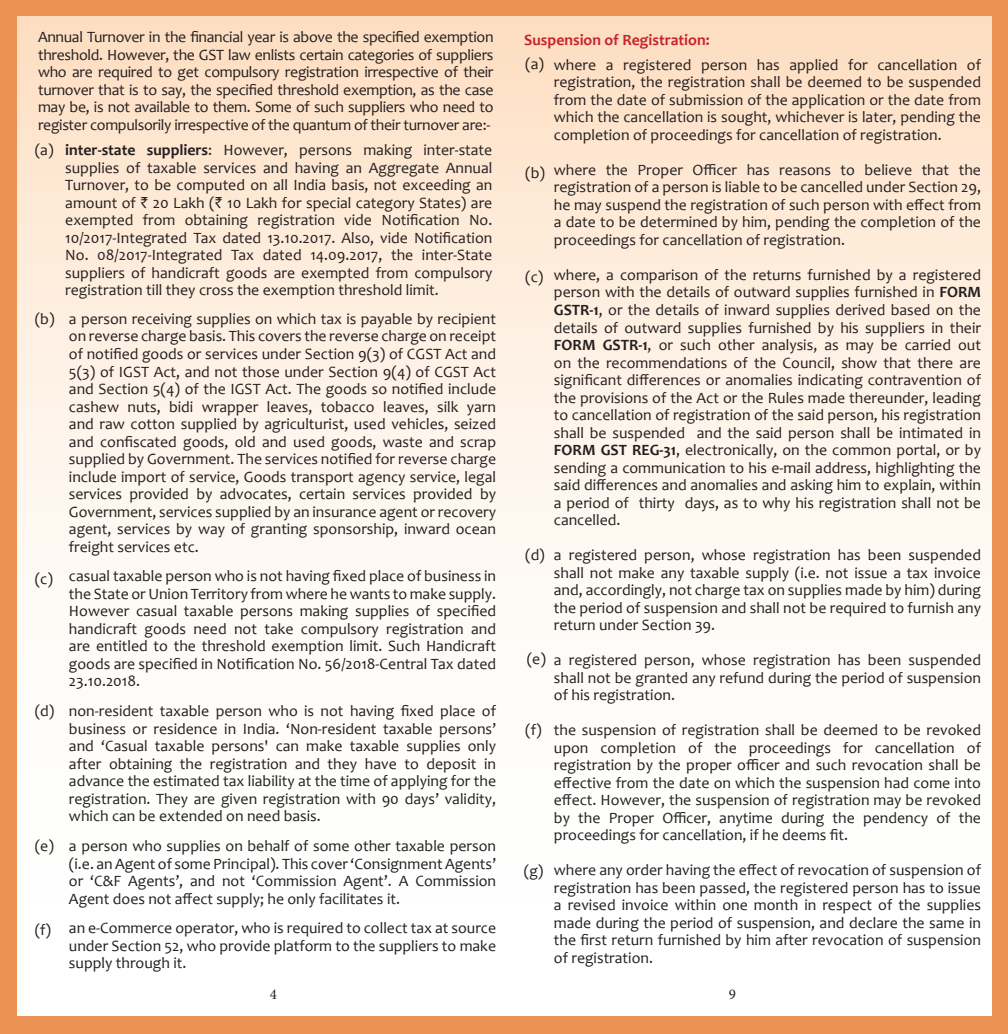
<style>
.page{position:relative;width:1008px;height:1034px;background:#fff}
.page>*{position:absolute;margin:0;border:0;box-sizing:border-box;transform-origin:0 0}
.t1{font:15.75px/17.5px "Candara";color:#231f20;text-align:justify}
.t2{font:700 15.75px "Candara";color:#c8242b}
.t3{font:14.88px "Minion Pro";color:#231f20}
.s1{font-weight:700}
.s2{font-family:"Rupee"}
</style>
<div class="page">
<div style="left:0;top:0;width:1007px;height:1032px;background:linear-gradient(to bottom,#fde2c9,#fff)"></div>
<div style="left:0;top:0;width:1008px;height:15px;background:#ec9252"></div>
<div style="left:0;top:1016px;width:1008px;height:17px;background:#ec9252"></div>
<div style="left:993px;top:0;width:15px;height:1033px;background:#ec9252"></div>
<div style="left:0;top:0;width:16px;height:1033px;background:#ec9252"></div>
<p class="t1" style="left:38px;top:28px;width:457px">Annual Turnover in the financial year is above the specified exemption threshold. However, the GST law enlists certain categories of suppliers who are required to get compulsory registration irrespective of their turnover that is to say, the specified threshold exemption, as the case may be, is not available to them. Some of such suppliers who need to register compulsorily irrespective of the quantum of their turnover are:-</p>
<p class="t1" style="left:65px;top:141px;width:429px"><span class="s1">inter-state suppliers</span>: However, persons making inter-state supplies of taxable services and having an Aggregate Annual Turnover, to be computed on all India basis, not exceeding an amount of <span class="s2">`</span> 20 Lakh (<span class="s2">`</span> 10 Lakh for special category States) are exempted from obtaining registration vide Notification No.<br>10/2017-Integrated Tax dated 13.10.2017. Also, vide Notification No. 08/2017-Integrated Tax dated 14.09.2017, the inter-State suppliers of handicraft goods are exempted from compulsory registration till they cross the exemption threshold limit.</p>
<p class="t1" style="left:69px;top:310px;width:429px">a person receiving supplies on which tax is payable by recipient on reverse charge basis. This covers the reverse charge on receipt of notified goods or services under Section 9(3) of CGST Act and 5(3) of IGST Act, and not those under Section 9(4) of CGST Act and Section 5(4) of the IGST Act. The goods so notified include cashew nuts, bidi wrapper leaves, tobacco leaves, silk yarn and raw cotton supplied by agriculturist, used vehicles, seized and confiscated goods, old and used goods, waste and scrap supplied by Government. The services notified for reverse charge include import of service, Goods transport agency service, legal services provided by advocates, certain services provided by Government, services supplied by an insurance agent or recovery agent, services by way of granting sponsorship, inward ocean freight services etc.</p>
<p class="t1" style="left:69px;top:567px;width:429px">casual taxable person who is not having fixed place of business in the State or Union Territory from where he wants to make supply.<br>However casual taxable persons making supplies of specified handicraft goods need not take compulsory registration and are entitled to the threshold exemption limit. Such Handicraft goods are specified in Notification No. 56/2018-Central Tax dated 23.10.2018.</p>
<p class="t1" style="left:69px;top:702px;width:429px">non-resident taxable person who is not having fixed place of business or residence in India. ‘Non-resident taxable persons’ and ‘Casual taxable persons' can make taxable supplies only after obtaining the registration and they have to deposit in advance the estimated tax liability at the time of applying for the registration. They are given registration with 90 days’ validity, which can be extended on need basis.</p>
<p class="t1" style="left:69px;top:836px;width:429px">a person who supplies on behalf of some other taxable person (i.e. an Agent of some Principal). This cover ‘Consignment Agents’ or ‘C&amp;F Agents’, and not ‘Commission Agent’. A Commission Agent does not affect supply; he only facilitates it.</p>
<p class="t1" style="left:69px;top:919px;width:429px">an e-Commerce operator, who is required to collect tax at source under Section 52, who provide platform to the suppliers to make supply through it.</p>
<p class="t1" style="left:35px;top:140px;width:20px">(a)</p>
<p class="t1" style="left:35px;top:310px;width:21px">(b)</p>
<p class="t1" style="left:35px;top:569px;width:20px">(c)</p>
<p class="t1" style="left:35px;top:702px;width:21px">(d)</p>
<p class="t1" style="left:35px;top:836px;width:21px">(e)</p>
<p class="t1" style="left:35px;top:920px;width:18px">(f)</p>
<p class="t2" style="left:524px;top:30px;width:187px">Suspension of Registration:</p>
<p class="t1" style="left:525px;top:55px;width:20px">(a)</p>
<p class="t1" style="left:525px;top:164px;width:21px">(b)</p>
<p class="t1" style="left:525px;top:268px;width:20px">(c)</p>
<p class="t1" style="left:525px;top:545px;width:21px">(d)</p>
<p class="t1" style="left:527px;top:650px;width:21px">(e)</p>
<p class="t1" style="left:525px;top:720px;width:18px">(f)</p>
<p class="t1" style="left:524px;top:861px;width:21px">(g)</p>
<p class="t1" style="left:554px;top:56px;width:429px">where a registered person has applied for cancellation of registration, the registration shall be deemed to be suspended from the date of submission of the application or the date from which the cancellation is sought, whichever is later, pending the completion of proceedings for cancellation of registration.</p>
<p class="t1" style="left:554px;top:161px;width:429px">where the Proper Officer has reasons to believe that the registration of a person is liable to be cancelled under Section 29, he may suspend the registration of such person with effect from a date to be determined by him, pending the completion of the proceedings for cancellation of registration.</p>
<p class="t1" style="left:554px;top:266px;width:429px">where, a comparison of the returns furnished by a registered person with the details of outward supplies furnished in <span class="s1">FORM GSTR-1</span>, or the details of inward supplies derived based on the details of outward supplies furnished by his suppliers in their <span class="s1">FORM GSTR-1</span>, or such other analysis, as may be carried out on the recommendations of the Council, show that there are significant differences or anomalies indicating contravention of the provisions of the Act or the Rules made thereunder, leading to cancellation of registration of the said person, his registration shall be suspended and the said person shall be intimated in <span class="s1">FORM GST REG-31</span>, electronically, on the common portal, or by sending a communication to his e-mail address, highlighting the said differences and anomalies and asking him to explain, within a period of thirty days, as to why his registration shall not be cancelled.</p>
<p class="t1" style="left:554px;top:546px;width:429px">a registered person, whose registration has been suspended shall not make any taxable supply (i.e. not issue a tax invoice and, accordingly, not charge tax on supplies made by him) during the period of suspension and shall not be required to furnish any return under Section 39.</p>
<p class="t1" style="left:554px;top:651px;width:429px">a registered person, whose registration has been suspended shall not be granted any refund during the period of suspension of his registration.</p>
<p class="t1" style="left:554px;top:721px;width:429px">the suspension of registration shall be deemed to be revoked upon completion of the proceedings for cancellation of registration by the proper officer and such revocation shall be effective from the date on which the suspension had come into effect. However, the suspension of registration may be revoked by the Proper Officer, anytime during the pendency of the proceedings for cancellation, if he deems fit.</p>
<p class="t1" style="left:554px;top:861px;width:429px">where any order having the effect of revocation of suspension of registration has been passed, the registered person has to issue a revised invoice within one month in respect of the supplies made during the period of suspension, and declare the same in the first return furnished by him after revocation of suspension of registration.</p>
<p class="t3" style="left:270px;top:984px;width:9px">4</p>
<p class="t3" style="left:729px;top:983px;width:9px">9</p>
</div>
